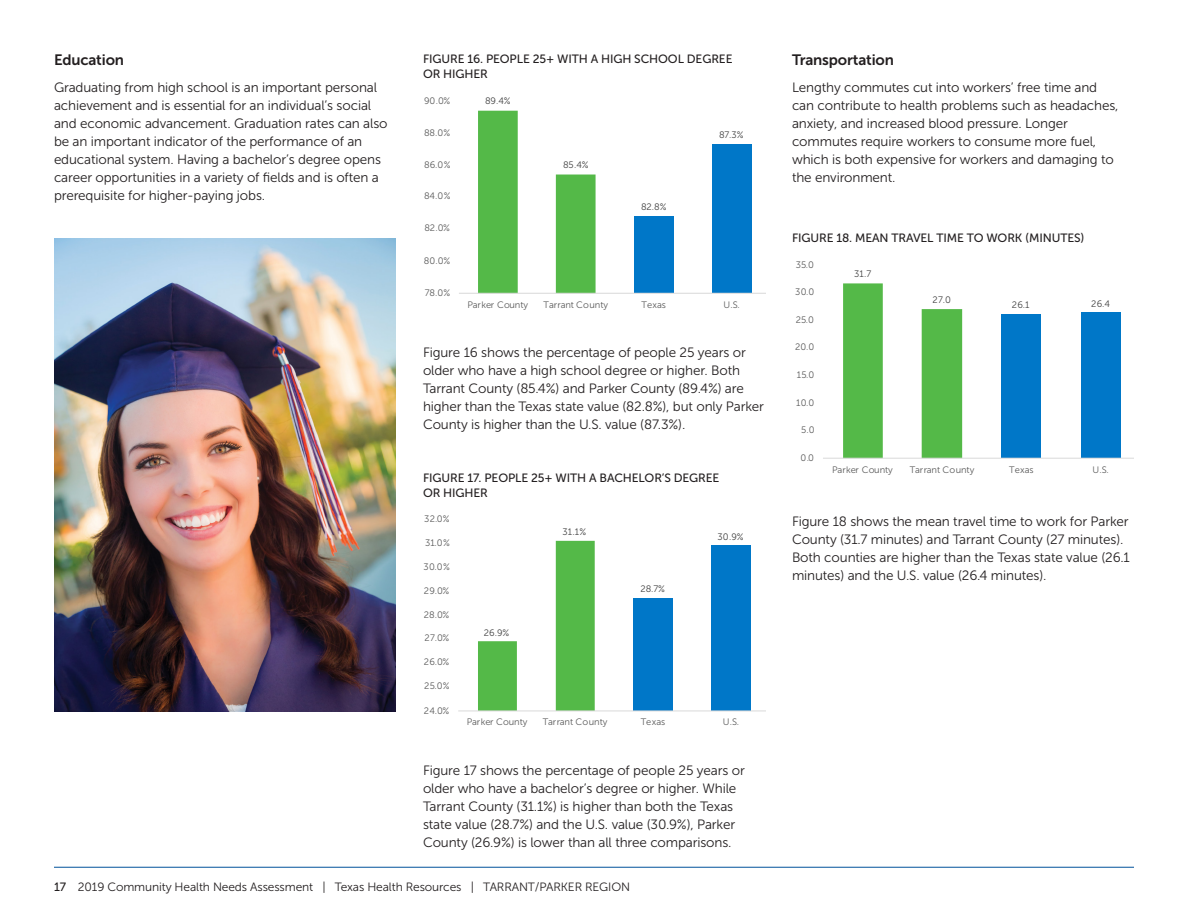
<style>
.page{position:relative;width:1188px;height:918px;background:#fff}
.page>*{position:absolute;margin:0;border:0;box-sizing:border-box;transform-origin:0 0}
.Subhead_Level_2{font:15px "Museo Sans 700";letter-spacing:-.01em;color:#231f20}
.t1{font:13.5px/18px "Museo Sans 300";letter-spacing:-.01em;color:#231f20}
.figure_title{font:12px/15px "Museo Sans 500";letter-spacing:-.01em;color:#231f20}
.t2{font:12px "Museo Sans 300";letter-spacing:-.01em;color:#231f20}
.t3{font:9.3px "Museo Sans 300";letter-spacing:-.005em;color:#595959}
.t4{font:9.3px "Museo Sans 300";letter-spacing:.02em;color:#404040}
.s1{font-family:"Museo Sans 500"}
</style>
<div class="page">
<hr style="left:54px;top:867px;width:1080px;height:1px;background:#01529a">
<div style="left:634px;top:216px;width:39px;height:77px;background:#0077c8"></div>
<div style="left:712px;top:144px;width:39px;height:149px;background:#0077c8"></div>
<svg style="left:478px;top:111px;width:118px;height:182px"></svg>
<hr style="left:459px;top:293px;width:306px;height:1px;background:#d9d9d9">
<div style="left:633px;top:599px;width:40px;height:112px;background:#0077c8"></div>
<div style="left:711px;top:546px;width:39px;height:165px;background:#0077c8"></div>
<svg style="left:478px;top:541px;width:117px;height:170px"></svg>
<hr style="left:458px;top:711px;width:307px;height:1px;background:#d9d9d9">
<div style="left:1001px;top:314px;width:40px;height:144px;background:#0077c8"></div>
<div style="left:1081px;top:313px;width:40px;height:145px;background:#0077c8"></div>
<svg style="left:843px;top:283px;width:119px;height:175px"></svg>
<hr style="left:823px;top:458px;width:311px;height:1px;background:#d9d9d9">
<img style="left:54px;top:239px;width:342px;height:473px">
<p class="Subhead_Level_2" style="left:54px;top:52px;width:72px">Education</p>
<p class="t1" style="left:54px;top:79px;width:335px">Graduating from high school is an important personal achievement and is essential for an individual’s social and economic advancement. Graduation rates can also be an important indicator of the performance of an educational system. Having a bachelor’s degree opens career opportunities in a variety of fields and is often a prerequisite for higher-paying jobs.</p>
<p class="figure_title" style="left:423px;top:51px;width:311px">FIGURE 16. PEOPLE 25+ WITH A HIGH SCHOOL DEGREE<br>OR HIGHER</p>
<p class="t4" style="left:485px;top:96px;width:27px">89.4%</p>
<p class="t3" style="left:424px;top:95px;width:28px">90.0%</p>
<p class="t3" style="left:424px;top:127px;width:28px">88.0%</p>
<p class="t3" style="left:424px;top:159px;width:28px">86.0%</p>
<p class="t3" style="left:424px;top:191px;width:28px">84.0%</p>
<p class="t3" style="left:425px;top:223px;width:27px">82.0%</p>
<p class="t3" style="left:424px;top:256px;width:28px">80.0%</p>
<p class="t3" style="left:425px;top:288px;width:27px">78.0%</p>
<p class="t4" style="left:563px;top:160px;width:27px">85.4%</p>
<p class="t4" style="left:641px;top:202px;width:27px">82.8%</p>
<p class="t4" style="left:719px;top:130px;width:26px">87.3%</p>
<p class="t3" style="left:467px;top:299px;width:62px">Parker County</p>
<p class="t3" style="left:544px;top:299px;width:66px">Tarrant County</p>
<p class="t3" style="left:642px;top:299px;width:26px">Texas</p>
<p class="t3" style="left:724px;top:299px;width:18px">U.S.</p>
<p class="t1" style="left:423px;top:343px;width:343px">Figure 16 shows the percentage of people 25 years or older who have a high school degree or higher. Both Tarrant County (85.4%) and Parker County (89.4%) are higher than the Texas state value (82.8%), but only Parker County is higher than the U.S. value (87.3%).</p>
<p class="figure_title" style="left:423px;top:471px;width:298px">FIGURE 17. PEOPLE 25+ WITH A BACHELOR’S DEGREE<br>OR HIGHER</p>
<p class="t3" style="left:424px;top:514px;width:27px">32.0%</p>
<p class="t3" style="left:425px;top:538px;width:26px">31.0%</p>
<p class="t3" style="left:424px;top:561px;width:28px">30.0%</p>
<p class="t3" style="left:424px;top:586px;width:27px">29.0%</p>
<p class="t3" style="left:424px;top:610px;width:27px">28.0%</p>
<p class="t3" style="left:425px;top:633px;width:26px">27.0%</p>
<p class="t3" style="left:424px;top:657px;width:27px">26.0%</p>
<p class="t3" style="left:424px;top:681px;width:27px">25.0%</p>
<p class="t3" style="left:424px;top:705px;width:27px">24.0%</p>
<p class="t4" style="left:484px;top:628px;width:27px">26.9%</p>
<p class="t4" style="left:562px;top:526px;width:25px">31.1%</p>
<p class="t4" style="left:640px;top:584px;width:26px">28.7%</p>
<p class="t4" style="left:718px;top:532px;width:28px">30.9%</p>
<p class="t3" style="left:467px;top:717px;width:62px">Parker County</p>
<p class="t3" style="left:543px;top:717px;width:66px">Tarrant County</p>
<p class="t3" style="left:641px;top:717px;width:26px">Texas</p>
<p class="t3" style="left:723px;top:717px;width:18px">U.S.</p>
<p class="t1" style="left:423px;top:761px;width:323px">Figure 17 shows the percentage of people 25 years or older who have a bachelor’s degree or higher. While Tarrant County (31.1%) is higher than both the Texas state value (28.7%) and the U.S. value (30.9%), Parker County (26.9%) is lower than all three comparisons.</p>
<p class="t2" style="left:54px;top:880px;width:578px"><span class="s1">17</span> 2019 Community Health Needs Assessment | Texas Health Resources | TARRANT/PARKER REGION</p>
<p class="Subhead_Level_2" style="left:792px;top:52px;width:104px">Transportation</p>
<p class="t1" style="left:792px;top:79px;width:328px">Lengthy commutes cut into workers’ free time and can contribute to health problems such as headaches, anxiety, and increased blood pressure. Longer commutes require workers to consume more fuel, which is both expensive for workers and damaging to the environment.</p>
<p class="figure_title" style="left:792px;top:231px;width:294px">FIGURE 18. MEAN TRAVEL TIME TO WORK (MINUTES)</p>
<p class="t4" style="left:854px;top:269px;width:19px">31.7</p>
<p class="t4" style="left:933px;top:295px;width:20px">27.0</p>
<p class="t4" style="left:1012px;top:300px;width:19px">26.1</p>
<p class="t4" style="left:1091px;top:299px;width:20px">26.4</p>
<p class="t3" style="left:796px;top:260px;width:20px">35.0</p>
<p class="t3" style="left:795px;top:287px;width:21px">30.0</p>
<p class="t3" style="left:796px;top:315px;width:20px">25.0</p>
<p class="t3" style="left:795px;top:342px;width:21px">20.0</p>
<p class="t3" style="left:797px;top:369px;width:19px">15.0</p>
<p class="t3" style="left:796px;top:397px;width:20px">10.0</p>
<p class="t3" style="left:801px;top:425px;width:15px">5.0</p>
<p class="t3" style="left:800px;top:453px;width:15px">0.0</p>
<p class="t3" style="left:832px;top:464px;width:62px">Parker County</p>
<p class="t3" style="left:910px;top:464px;width:66px">Tarrant County</p>
<p class="t3" style="left:1009px;top:464px;width:26px">Texas</p>
<p class="t3" style="left:1093px;top:464px;width:18px">U.S.</p>
<p class="t1" style="left:792px;top:513px;width:339px">Figure 18 shows the mean travel time to work for Parker County (31.7 minutes) and Tarrant County (27 minutes).<br>Both counties are higher than the Texas state value (26.1 minutes) and the U.S. value (26.4 minutes).</p>
</div>
